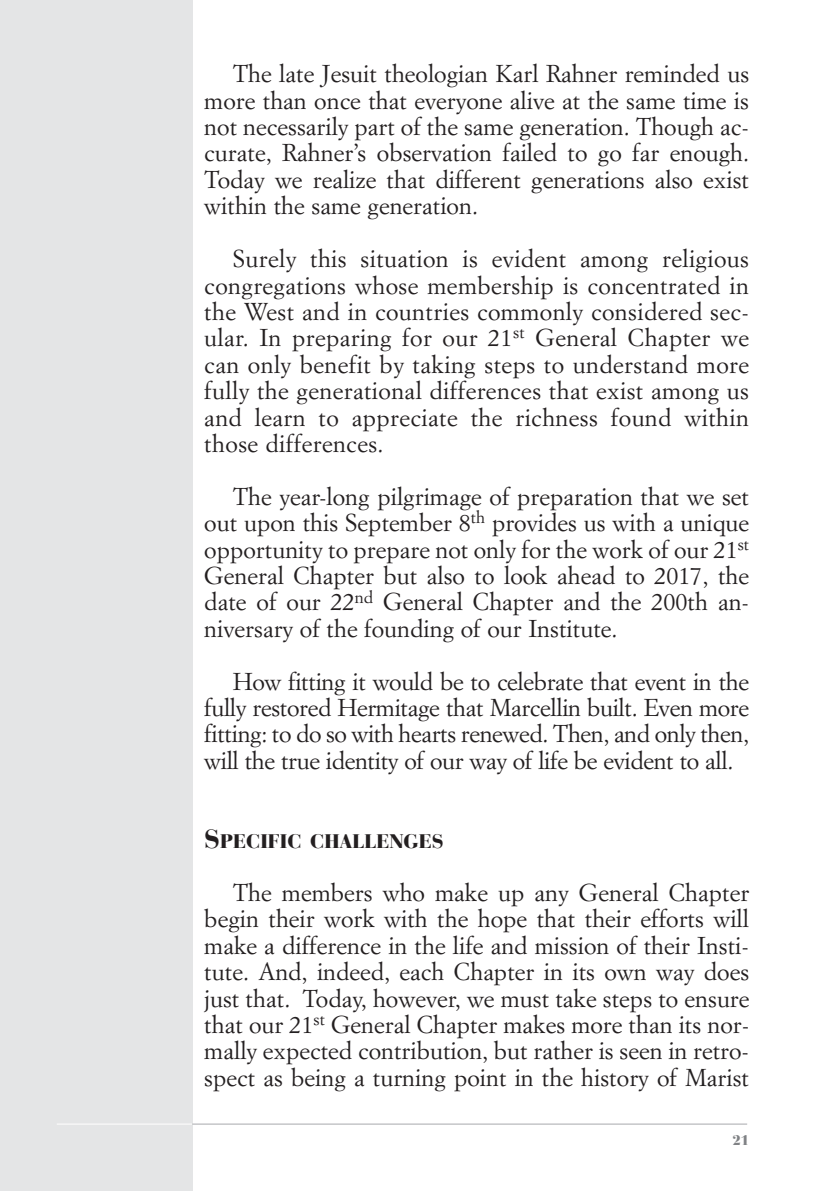
<style>
.page{position:relative;width:840px;height:1191px;background:#fff}
.page>*{position:absolute;margin:0;border:0;box-sizing:border-box;transform-origin:0 0}
.t1{font:24px/26.4px "Simoncini Garamond";color:#231f20;text-align:justify}
.t2{font:900 19.6px "Bauer Bodoni";color:#231f20}
.t3{font:900 14px "Bauer Bodoni";color:#808285}
.s1{font-size:26px}
</style>
<div class="page">
<div style="left:0;top:0;width:193px;height:1191px;background:#e4e5e6"></div>
<hr style="left:57px;top:1123px;width:135px;height:1px;background:#fff">
<hr style="left:192px;top:1123px;width:554px;height:1px;background:#a7a9ac">
<p class="t1" style="left:204px;top:62px;width:546px;text-indent:28px">The late Jesuit theologian Karl Rahner reminded us more than once that everyone alive at the same time is not necessarily part of the same generation. Though ac&shy;curate, Rahner’s observation failed to go far enough.<br>Today we realize that different generations also exist within the same generation.</p>
<p class="t1" style="left:204px;top:247px;width:546px;text-indent:28px">Surely this situation is evident among religious congregations whose membership is concentrated in the West and in countries commonly considered sec&shy;ular. In preparing for our 21<sup>st</sup> General Chapter we can only benefit by taking steps to understand more fully the generational differences that exist among us and learn to appreciate the richness found within those differences.</p>
<p class="t1" style="left:204px;top:485px;width:546px;text-indent:28px">The year-long pilgrimage of preparation that we set out upon this September 8<sup>th</sup> provides us with a unique opportunity to prepare not only for the work of our 21<sup>st </sup>General Chapter but also to look ahead to 2017, the date of our 22<sup>nd</sup> General Chapter and the 200th an&shy;niversary of the founding of our Institute.</p>
<p class="t1" style="left:204px;top:670px;width:546px;text-indent:28px">How fitting it would be to celebrate that event in the fully restored Hermitage that Marcellin built. Even more fitting: to do so with hearts renewed. Then, and only then, will the true identity of our way of life be evident to all.</p>
<p class="t2" style="left:204px;top:834px;width:241px"><span class="s1">S</span>PECIFIC CHALLENGES</p>
<p class="t1" style="left:204px;top:881px;width:546px;text-indent:28px">The members who make up any General Chapter begin their work with the hope that their efforts will make a difference in the life and mission of their Insti&shy;tute. And, indeed, each Chapter in its own way does just that. Today, however, we must take steps to ensure that our 21<sup>st</sup> General Chapter makes more than its nor&shy;mally expected contribution, but rather is seen in retro&shy;spect as being a turning point in the history of Marist</p>
<p class="t3" style="left:732px;top:1134px;width:18px">21</p>
</div>
